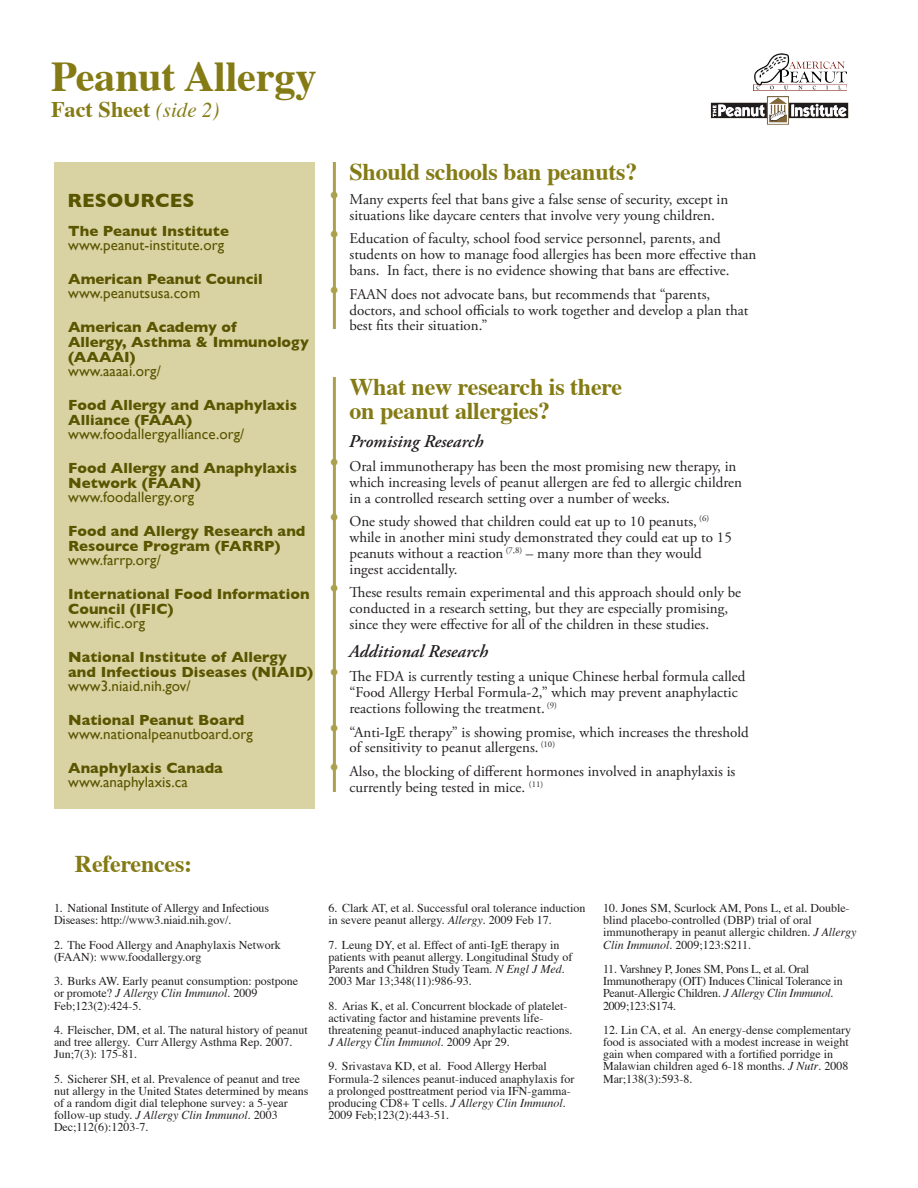
<style>
.page{position:relative;width:918px;height:1188px;background:#fff}
.page>*{position:absolute;margin:0;border:0;box-sizing:border-box;transform-origin:0 0}
.t1{font:700 42.45px "Times";letter-spacing:-.01em;color:#847b15}
.t2{font:27px/55.3px "Times New Roman";color:#aaa04d}
.t3{font:700 24px/24px "Times";letter-spacing:-.01em;color:#847b15}
.t4{font:700 22.35px "Times";color:#847b15}
.t5{font:700 19.5px "Gill Sans";letter-spacing:.005em;color:#5a5500}
.t6{font:italic 600 18px "Adobe Garamond Pro";color:#231f20}
.t7{font:15px/15.8px "Adobe Garamond Pro";color:#231f20}
.t8{font:700 15px/15px "Gill Sans";letter-spacing:.005em;color:#5a5500}
.t9{font:15px "Gill Sans";letter-spacing:.005em;color:#5a5500}
.t10{font:12px/12.1px "Times";color:#231f20}
.t11{font:12px/12.1px "Times";letter-spacing:-.02em;color:#231f20}
.s1{font-weight:400;font-style:italic;font-size:21px}
.s2{font-style:italic}
</style>
<div class="page">
<hr style="left:333px;top:162px;width:3px;height:167px;background:#aaa04d">
<hr style="left:333px;top:377px;width:3px;height:415px;background:#aaa04d">
<div style="left:54px;top:162px;width:261px;height:646px;background:#d9d3a3"></div>
<img style="left:710px;top:96px;width:139px;height:29px">
<img style="left:754px;top:53px;width:92px;height:37px">
<h1 class="t1" style="left:51px;top:36px;width:267px">Peanut Allergy</h1>
<h3 class="t4" style="left:51px;top:88px;width:170px">Fact Sheet <span class="s1">(side 2)</span></h3>
<h3 class="t5" style="left:68px;top:189px;width:129px">RESOURCES</h3>
<p class="t8" style="left:68px;top:223px;width:162px">The Peanut Institute</p>
<p class="t9" style="left:68px;top:236px;width:157px">www.peanut-institute.org</p>
<p class="t8" style="left:68px;top:271px;width:196px">American Peanut Council</p>
<p class="t9" style="left:68px;top:284px;width:134px">www.peanutsusa.com</p>
<p class="t8" style="left:68px;top:319px;width:242px">American Academy of<br>Allergy, Asthma &amp; Immunology (AAAAI)</p>
<p class="t9" style="left:68px;top:362px;width:94px">www.aaaai.org/</p>
<p class="t8" style="left:68px;top:397px;width:230px">Food Allergy and Anaphylaxis<br>Alliance (FAAA)</p>
<p class="t9" style="left:68px;top:425px;width:178px">www.foodallergyalliance.org/</p>
<p class="t8" style="left:68px;top:460px;width:230px">Food Allergy and Anaphylaxis<br>Network (FAAN)</p>
<p class="t9" style="left:68px;top:488px;width:127px">www.foodallergy.org</p>
<p class="t8" style="left:68px;top:523px;width:239px">Food and Allergy Research and<br>Resource Program (FARRP)</p>
<p class="t9" style="left:68px;top:551px;width:94px">www.farrp.org/</p>
<p class="t8" style="left:68px;top:586px;width:243px">International Food Information<br>Council (IFIC)</p>
<p class="t9" style="left:68px;top:614px;width:79px">www.ific.org</p>
<p class="t8" style="left:68px;top:649px;width:247px">National Institute of Allergy and Infectious Diseases (NIAID)</p>
<p class="t9" style="left:68px;top:677px;width:124px">www3.niaid.nih.gov/</p>
<p class="t8" style="left:68px;top:712px;width:178px">National Peanut Board</p>
<p class="t9" style="left:68px;top:725px;width:186px">www.nationalpeanutboard.org</p>
<p class="t8" style="left:68px;top:760px;width:156px">Anaphylaxis Canada</p>
<p class="t9" style="left:68px;top:773px;width:121px">www.anaphylaxis.ca</p>
<h2 class="t2" style="left:330px;top:175px;width:11px;line-height:39.6px">• •</h2>
<h2 class="t2" style="left:330px;top:262px;width:11px">•</h2>
<h3 class="t3" style="left:349px;top:157px;width:289px">Should schools ban peanuts?</h3>
<p class="t7" style="left:350px;top:192px;width:380px">Many experts feel that bans give a false sense of security, except in situations like daycare centers that involve very young children.</p>
<p class="t7" style="left:349px;top:231px;width:408px">Education of faculty, school food service personnel, parents, and students on how to manage food allergies has been more effective than bans. In fact, there is no evidence showing that bans are effective.</p>
<p class="t7" style="left:349px;top:287px;width:401px">FAAN does not advocate bans, but recommends that “parents, doctors, and school officials to work together and develop a plan that best fits their situation.”</p>
<h2 class="t2" style="left:330px;top:434px;width:11px">• •</h2>
<h2 class="t2" style="left:330px;top:560px;width:11px">•</h2>
<h2 class="t2" style="left:330px;top:644px;width:11px">• •</h2>
<h2 class="t2" style="left:330px;top:739px;width:11px">•</h2>
<h3 class="t3" style="left:349px;top:372px;width:274px">What new research is there on peanut allergies?</h3>
<h3 class="t6" style="left:349px;top:431px;width:136px">Promising Research</h3>
<p class="t7" style="left:349px;top:459px;width:394px">Oral immunotherapy has been the most promising new therapy, in which increasing levels of peanut allergen are fed to allergic children in a controlled research setting over a number of weeks.</p>
<p class="t7" style="left:350px;top:514px;width:384px">One study showed that children could eat up to 10 peanuts, <sup>(6) </sup>while in another mini study demonstrated they could eat up to 15 peanuts without a reaction <sup>(7,8)</sup> – many more than they would ingest accidentally.</p>
<p class="t7" style="left:350px;top:585px;width:393px">These results remain experimental and this approach should only be conducted in a research setting, but they are especially promising, since they were effective for all of the children in these studies.</p>
<h3 class="t6" style="left:349px;top:641px;width:141px">Additional Research</h3>
<p class="t7" style="left:349px;top:669px;width:397px">The FDA is currently testing a unique Chinese herbal formula called “Food Allergy Herbal Formula-2,” which may prevent anaphylactic reactions following the treatment. <sup>(9)</sup></p>
<p class="t7" style="left:350px;top:724px;width:401px">“Anti-IgE therapy” is showing promise, which increases the threshold of sensitivity to peanut allergens. <sup>(10)</sup></p>
<p class="t7" style="left:349px;top:764px;width:387px">Also, the blocking of different hormones involved in anaphylaxis is currently being tested in mice. <sup>(11)</sup></p>
<h3 class="t3" style="left:75px;top:849px;width:119px">References:</h3>
<p class="t10" style="left:54px;top:901px;width:217px">1. National Institute of Allergy and Infectious<br>Diseases: http://www3.niaid.nih.gov/.</p>
<p class="t10" style="left:54px;top:937px;width:228px">2. The Food Allergy and Anaphylaxis Network (FAAN): www.foodallergy.org</p>
<p class="t10" style="left:54px;top:974px;width:246px">3. Burks AW. Early peanut consumption: postpone or promote? <span class="s2">J Allergy Clin Immunol.</span> 2009<br>Feb;123(2):424-5.</p>
<p class="t10" style="left:54px;top:1023px;width:255px">4. Fleischer, DM, et al. The natural history of peanut and tree allergy. Curr Allergy Asthma Rep. 2007.<br>Jun;7(3): 175-81.</p>
<p class="t10" style="left:54px;top:1071px;width:256px">5. Sicherer SH, et al. Prevalence of peanut and tree nut allergy in the United States determined by means of a random digit dial telephone survey: a 5-year follow-up study. <span class="s2">J Allergy Clin Immunol.</span> 2003<br>Dec;112(6):1203-7.</p>
<p class="t10" style="left:328px;top:901px;width:258px">6. Clark AT, et al. Successful oral tolerance induction in severe peanut allergy. <span class="s2">Allergy</span>. 2009 Feb 17.</p>
<p class="t10" style="left:328px;top:937px;width:245px">7. Leung DY, et al. Effect of anti-IgE therapy in patients with peanut allergy. Longitudinal Study of Parents and Children Study Team. <span class="s2">N Engl J Med</span>.<br>2003 Mar 13;348(11):986-93.</p>
<p class="t10" style="left:328px;top:998px;width:245px">8. Arias K, et al. Concurrent blockade of platelet&shy;activating factor and histamine prevents life&shy;threatening peanut-induced anaphylactic reactions.<br><span class="s2">J Allergy Clin Immunol.</span> 2009 Apr 29.</p>
<p class="t10" style="left:328px;top:1059px;width:247px">9. Srivastava KD, et al. Food Allergy Herbal Formula-2 silences peanut-induced anaphylaxis for a prolonged posttreatment period via IFN-gamma&shy;producing CD8+ T cells. <span class="s2">J Allergy Clin Immunol</span>.<br>2009 Feb;123(2):443-51.</p>
<p class="t10" style="left:603px;top:901px;width:255px">10. Jones SM, Scurlock AM, Pons L, et al. Double&shy;blind placebo-controlled (DBP) trial of oral immunotherapy in peanut allergic children. <span class="s2">J Allergy Clin Immunol.</span> 2009;123:S211.</p>
<p class="t11" style="left:603px;top:962px;width:241px">11. Varshney P, Jones SM, Pons L, et al. Oral Immunotherapy (OIT) Induces Clinical Tolerance in Peanut-Allergic Children. <span class="s2">J Allergy Clin Immunol</span>.<br>2009;123:S174.</p>
<p class="t10" style="left:603px;top:1023px;width:250px">12. Lin CA, et al. An energy-dense complementary food is associated with a modest increase in weight gain when compared with a fortified porridge in Malawian children aged 6-18 months. <span class="s2">J Nutr</span>. 2008<br>Mar;138(3):593-8.</p>
</div>
